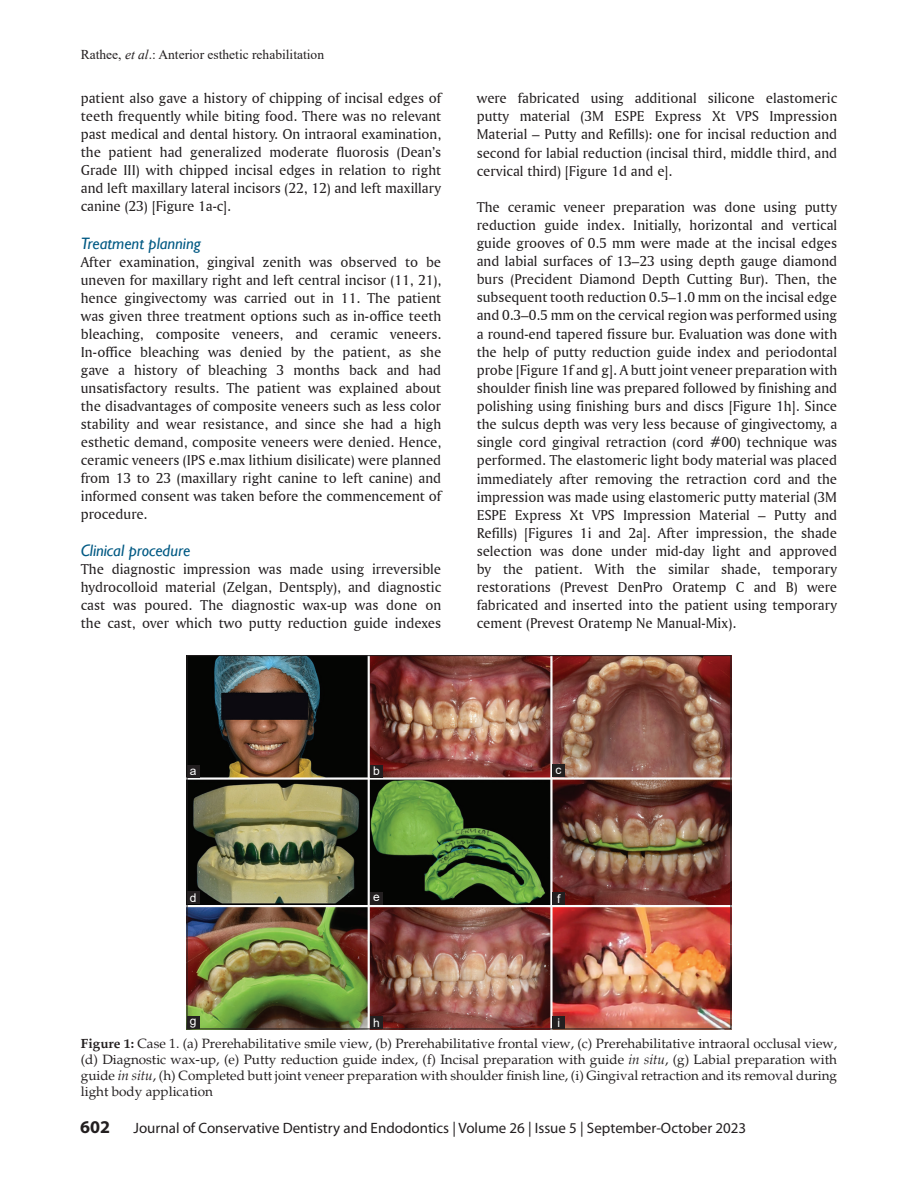
<style>
.page{position:relative;width:918px;height:1188px;background:#fff}
.page>*{position:absolute;margin:0;border:0;box-sizing:border-box;transform-origin:0 0}
.L_FOLIO{font:700 18px "Myriad Pro";color:#231f20}
.t1{font:italic 16.5px "Gill Sans";color:#005983}
.TX{font:15px/18.1px "Amerigo BT Roman A";color:#231f20;text-align:justify}
.t2{font:15px "Myriad";color:#231f20}
.FGC{font:13.5px/16.2px "Palatino";color:#231f20;text-align:justify}
.t3{font:13.5px "Times New Roman";color:#231f20}
.LABEL{font:12px "Arial";color:#fff}
.s1{font-style:italic}
.s2{font-weight:700}
</style>
<div class="page">
<img style="left:189px;top:657px;width:540px;height:370px">
<div style="left:187px;top:892px;width:13px;height:12px;background:#231f20"></div>
<div style="left:370px;top:1016px;width:13px;height:13px;background:#231f20"></div>
<div style="left:552px;top:764px;width:13px;height:13px;background:#231f20"></div>
<div style="left:187px;top:1016px;width:13px;height:13px;background:#231f20"></div>
<div style="left:370px;top:765px;width:13px;height:12px;background:#231f20"></div>
<div style="left:552px;top:892px;width:13px;height:13px;background:#231f20"></div>
<div style="left:187px;top:765px;width:13px;height:13px;background:#231f20"></div>
<div style="left:370px;top:892px;width:13px;height:13px;background:#231f20"></div>
<div style="left:552px;top:1016px;width:13px;height:13px;background:#231f20"></div>
<p class="t3" style="left:81px;top:45px;width:245px">Rathee, <span class="s1">et al</span>.: Anterior esthetic rehabilitation</p>
<p class="TX" style="left:81px;top:89px;width:362px">patient also gave a history of chipping of incisal edges of teeth frequently while biting food. There was no relevant past medical and dental history. On intraoral examination, the patient had generalized moderate fluorosis (Dean’s Grade III) with chipped incisal edges in relation to right and left maxillary lateral incisors (22, 12) and left maxillary canine (23) [Figure 1a‑c].</p>
<h3 class="t1" style="left:81px;top:234px;width:122px">Treatment planning</h3>
<p class="TX" style="left:81px;top:253px;width:362px">After examination, gingival zenith was observed to be uneven for maxillary right and left central incisor (11, 21), hence gingivectomy was carried out in 11. The patient was given three treatment options such as in‑office teeth bleaching, composite veneers, and ceramic veneers.<br>In‑office bleaching was denied by the patient, as she gave a history of bleaching 3 months back and had unsatisfactory results. The patient was explained about the disadvantages of composite veneers such as less color stability and wear resistance, and since she had a high esthetic demand, composite veneers were denied. Hence, ceramic veneers (IPS e.max lithium disilicate) were planned from 13 to 23 (maxillary right canine to left canine) and informed consent was taken before the commencement of procedure.</p>
<h3 class="t1" style="left:81px;top:541px;width:111px">Clinical procedure</h3>
<p class="TX" style="left:81px;top:560px;width:362px">The diagnostic impression was made using irreversible hydrocolloid material (Zelgan, Dentsply), and diagnostic cast was poured. The diagnostic wax‑up was done on the cast, over which two putty reduction guide indexes</p>
<p class="TX" style="left:477px;top:89px;width:362px">were fabricated using additional silicone elastomeric putty material (3M ESPE Express Xt VPS Impression Material – Putty and Refills): one for incisal reduction and second for labial reduction (incisal third, middle third, and cervical third) [Figure 1d and e].</p>
<p class="TX" style="left:477px;top:197px;width:362px">The ceramic veneer preparation was done using putty reduction guide index. Initially, horizontal and vertical guide grooves of 0.5 mm were made at the incisal edges and labial surfaces of 13–23 using depth gauge diamond burs (Precident Diamond Depth Cutting Bur). Then, the subsequent tooth reduction 0.5–1.0 mm on the incisal edge and 0.3–0.5 mm on the cervical region was performed using a round‑end tapered fissure bur. Evaluation was done with the help of putty reduction guide index and periodontal probe [Figure 1f and g]. A butt joint veneer preparation with shoulder finish line was prepared followed by finishing and polishing using finishing burs and discs [Figure 1h]. Since the sulcus depth was very less because of gingivectomy, a single cord gingival retraction (cord #00) technique was performed. The elastomeric light body material was placed immediately after removing the retraction cord and the impression was made using elastomeric putty material (3M ESPE Express Xt VPS Impression Material – Putty and Refills) [Figures 1i and 2a]. After impression, the shade selection was done under mid‑day light and approved by the patient. With the similar shade, temporary restorations (Prevest DenPro Oratemp C and B) were fabricated and inserted into the patient using temporary cement (Prevest Oratemp Ne Manual‑Mix).</p>
<p class="LABEL" style="left:190px;top:762px;width:8px">a</p>
<p class="LABEL" style="left:373px;top:763px;width:8px">b</p>
<p class="LABEL" style="left:555px;top:762px;width:7px">c</p>
<p class="LABEL" style="left:190px;top:890px;width:8px">d</p>
<p class="LABEL" style="left:373px;top:889px;width:8px">e</p>
<p class="LABEL" style="left:557px;top:890px;width:5px">f</p>
<p class="LABEL" style="left:190px;top:1012px;width:8px">g</p>
<p class="LABEL" style="left:373px;top:1015px;width:8px">h</p>
<p class="LABEL" style="left:557px;top:1015px;width:4px">i</p>
<p class="FGC" style="left:81px;top:1035px;width:758px"><span class="s2">Figure 1:</span> Case 1. (a) Prerehabilitative smile view, (b) Prerehabilitative frontal view, (c) Prerehabilitative intraoral occlusal view, (d) Diagnostic wax-up, (e) Putty reduction guide index, (f) Incisal preparation with guide <span class="s1">in situ</span>, (g) Labial preparation with guide <span class="s1">in situ</span>, (h) Completed butt joint veneer preparation with shoulder finish line, (i) Gingival retraction and its removal during light body application</p>
<p class="L_FOLIO" style="left:80px;top:1115px;width:31px">602</p>
<p class="t2" style="left:133px;top:1120px;width:614px">Journal of Conservative Dentistry and Endodontics | Volume 26 | Issue 5 | September-October 2023</p>
</div>
